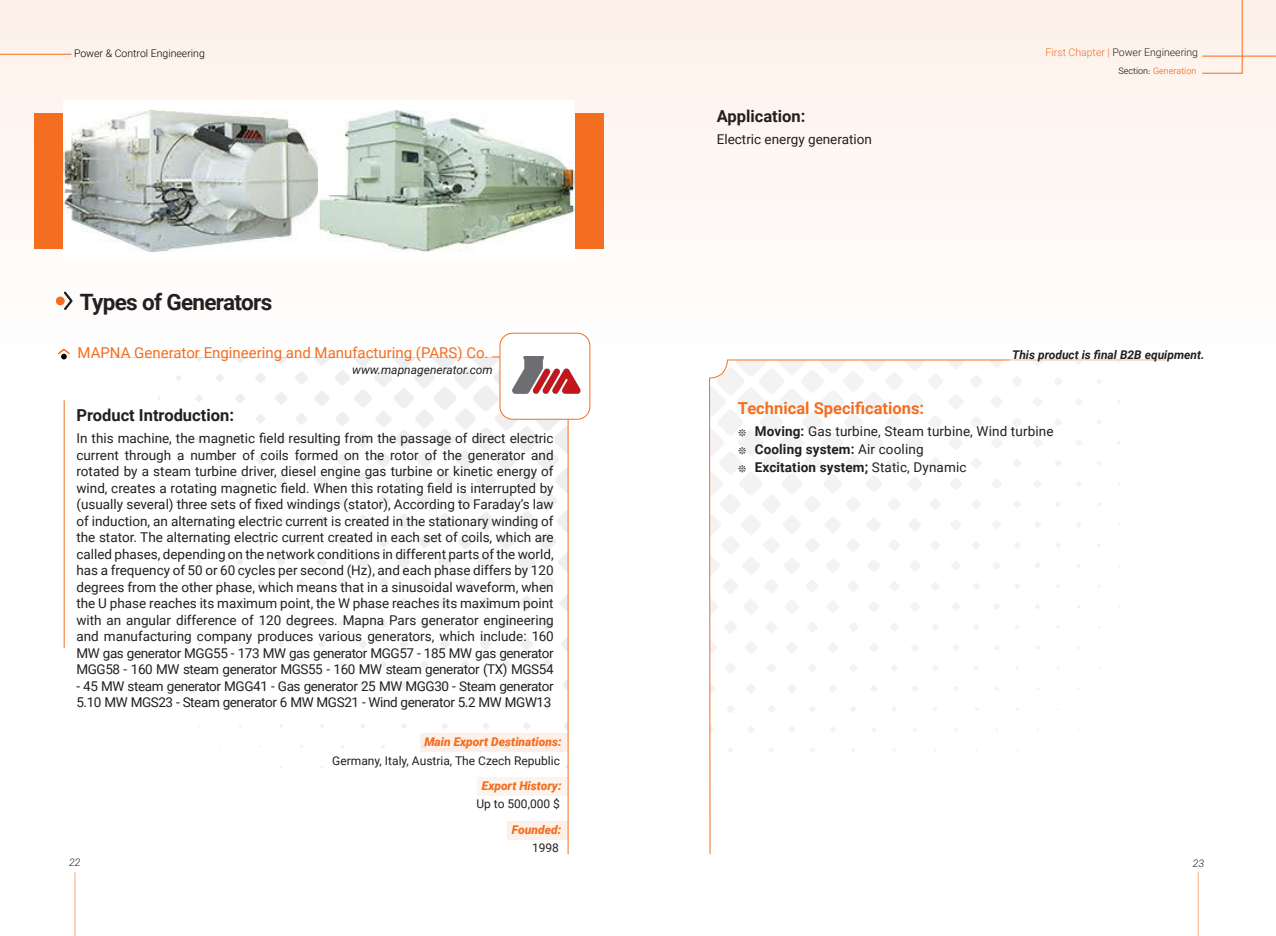
<style>
.page{position:relative;width:1276px;height:936px;background:#fff}
.page>*{position:absolute;margin:0;border:0;box-sizing:border-box;transform-origin:0 0}
.Product_Name_C1{font:700 22.5px "Roboto";letter-spacing:-.03em;color:#231f20}
.Product_Introduction{font:700 16.5px "Roboto";color:#231f20}
.Technical_Specificat{font:700 16.5px "Roboto";color:#f36e21}
.Company_Name_C1{font:15px "Roboto";color:#f36e21}
.Text{font:13.5px/16.5px "Roboto";letter-spacing:-.03em;color:#231f20;text-align:justify}
.t1{font:700 13.5px "Roboto";letter-spacing:.01em;color:#231f20}
.Text-2{font:13.5px "Roboto";letter-spacing:.01em;color:#231f20}
.Text_Bullet{font:13.5px "Roboto";color:#231f20}
.Founded_Text{font:12px "Roboto";color:#231f20}
.Exports_History_C2{font:italic 900 12px "Roboto";color:#f36e21}
.B2BC{font:italic 700 12px "Roboto";color:#231f20}
.Website{font:italic 12px "Roboto";color:#231f20}
.Exports_History_C1{font:italic 900 12px "Roboto";color:#f36e21}
.t2{font:300 10.5px "Roboto";color:#231f20}
.t3{font:300 10.5px "Roboto";color:#000}
.t4{font:italic 300 10.5px "Roboto";color:#231f20}
.t5{font:300 9px "IRAN Sans X";color:#f36e21}
.s1{color:#f36e21}
.s2{color:#231f20}
.s3{font-family:"IRAN Sans X"}
.s4{font-weight:700}
.s5{font-family:"IRAN Sans X";font-weight:400}
.s6{font-weight:400}
</style>
<div class="page">
<div style="left:0;top:0;width:638px;height:364px;background:#fef7f2"></div>
<div style="left:638px;top:0;width:638px;height:364px;background:#fef8f4"></div>
<hr style="left:1197px;top:872px;width:2px;height:63px;background:#f36e21">
<hr style="left:0;top:54px;width:71px;height:1px;background:#f36e21">
<svg style="left:109px;top:356px;width:459px;height:498px"></svg>
<div style="left:500px;top:333px;width:90px;height:86px;background:#fff;border-radius:13px"></div>
<div style="left:500px;top:333px;width:90px;height:86px;border:1px solid #f36e21;border-radius:13px"></div>
<hr style="left:74px;top:872px;width:2px;height:63px;background:#f36e21">
<svg style="left:56px;top:347px;width:15px;height:12px"></svg>
<svg style="left:1201px;top:0;width:42px;height:74px"></svg>
<hr style="left:1202px;top:56px;width:74px;height:1px;background:#f36e21">
<div style="left:34px;top:113px;width:570px;height:136px;background:#f36e21"></div>
<hr style="left:64px;top:400px;width:1px;height:247px;background:#f36e21">
<hr style="left:77px;top:355px;width:415px;height:2px;background:#fff">
<div style="left:507px;top:821px;width:61px;height:18px;background:#fdf0e9"></div>
<svg style="left:709px;top:359px;width:456px;height:495px"></svg>
<hr style="left:1009px;top:360px;width:195px;height:1px;background:#fff">
<div style="left:56px;top:296px;width:9px;height:9px;background:#f36e21;border-radius:50%"></div>
<svg style="left:62px;top:291px;width:11px;height:19px"></svg>
<img style="left:512px;top:356px;width:68px;height:38px">
<div style="left:64px;top:100px;width:255px;height:162px;background:#fff"></div>
<img style="left:66px;top:111px;width:251px;height:140px">
<div style="left:63px;top:100px;width:257px;height:162px;border:2px solid #fff"></div>
<svg style="left:321px;top:103px;width:251px;height:156px;background:#c9d3c9"></svg>
<div style="left:318px;top:100px;width:257px;height:162px;border:2px solid #fff"></div>
<div style="left:478px;top:777px;width:90px;height:18px;background:#fef4ee"></div>
<div style="left:420px;top:733px;width:148px;height:18px;background:#fdf0e9"></div>
<p class="t3" style="left:74px;top:46px;width:132px">Power &amp; Control Engineering</p>
<p class="Product_Name_C1" style="left:80px;top:287px;width:194px">Types of Generators</p>
<p class="Company_Name_C1" style="left:77px;top:342px;width:412px">MAPNA Generator Engineering and Manufacturing (PARS) Co.</p>
<p class="Product_Introduction" style="left:76px;top:404px;width:159px">Product Introduction:</p>
<p class="Website" style="left:352px;top:361px;width:142px">www.mapnagenerator.com</p>
<p class="Text" style="left:76px;top:429px;width:479px">In this machine, the magnetic field resulting from the passage of direct electric current through a number of coils formed on the rotor of the generator and rotated by a steam turbine driver, diesel engine gas turbine or kinetic energy of wind, creates a rotating magnetic field. When this rotating field is interrupted by (usually several) three sets of fixed windings (stator), According to Faraday’s law of induction, an alternating electric current is created in the stationary winding of the stator. The alternating electric current created in each set of coils, which are called phases, depending on the network conditions in different parts of the world, has a frequency of 50 or 60 cycles per second (Hz), and each phase differs by 120 degrees from the other phase, which means that in a sinusoidal waveform, when the U phase reaches its maximum point, the W phase reaches its maximum point with an angular difference of 120 degrees. Mapna Pars generator engineering and manufacturing company produces various generators, which include: 160<br>MW gas generator MGG55 - 173 MW gas generator MGG57 - 185 MW gas generator MGG58 - 160 MW steam generator MGS55 - 160 MW steam generator (TX) MGS54</p>
<p class="Text" style="left:76px;top:677px;width:479px">- 45 MW steam generator MGG41 - Gas generator 25 MW MGG30 - Steam generator<br>5.10 MW MGS23 - Steam generator 6 MW MGS21 - Wind generator 5.2 MW MGW13</p>
<p class="Exports_History_C2" style="left:424px;top:733px;width:139px">Main Export Destinations:</p>
<p class="Founded_Text" style="left:332px;top:751px;width:229px">Germany, Italy, Austria, The Czech Republic</p>
<p class="Exports_History_C2" style="left:482px;top:777px;width:81px">Export History:</p>
<p class="Founded_Text" style="left:476px;top:795px;width:85px">Up to 500,000 $</p>
<p class="Exports_History_C1" style="left:512px;top:821px;width:51px">Founded:</p>
<p class="t4" style="left:69px;top:855px;width:13px">22</p>
<p class="Founded_Text" style="left:532px;top:839px;width:28px">1998</p>
<p class="t2" style="left:1045px;top:45px;width:154px"><span class="s1">First Chapter |</span> Power Engineering</p>
<p class="Product_Introduction" style="left:717px;top:105px;width:90px">Application:</p>
<p class="Text_Bullet" style="left:717px;top:130px;width:157px">Electric energy generation</p>
<p class="Technical_Specificat" style="left:738px;top:397px;width:188px">Technical Specifications:</p>
<p class="t5" style="left:1118px;top:65px;width:79px"><span class="s2">Section:</span> Generation</p>
<p class="B2BC" style="left:1012px;top:346px;width:194px">This product is final B2B equipment.</p>
<p class="Text-2" style="left:738px;top:421px;width:317px"><span class="s3">٭</span> <span class="s4">Moving:</span> Gas turbine, Steam turbine, Wind turbine</p>
<p class="t1" style="left:738px;top:439px;width:187px"><span class="s5">٭</span> Cooling system: <span class="s6">Air cooling</span></p>
<p class="t1" style="left:738px;top:457px;width:230px"><span class="s5">٭</span> Excitation system; <span class="s6">Static, Dynamic</span></p>
<p class="t4" style="left:1192px;top:856px;width:13px">23</p>
</div>
